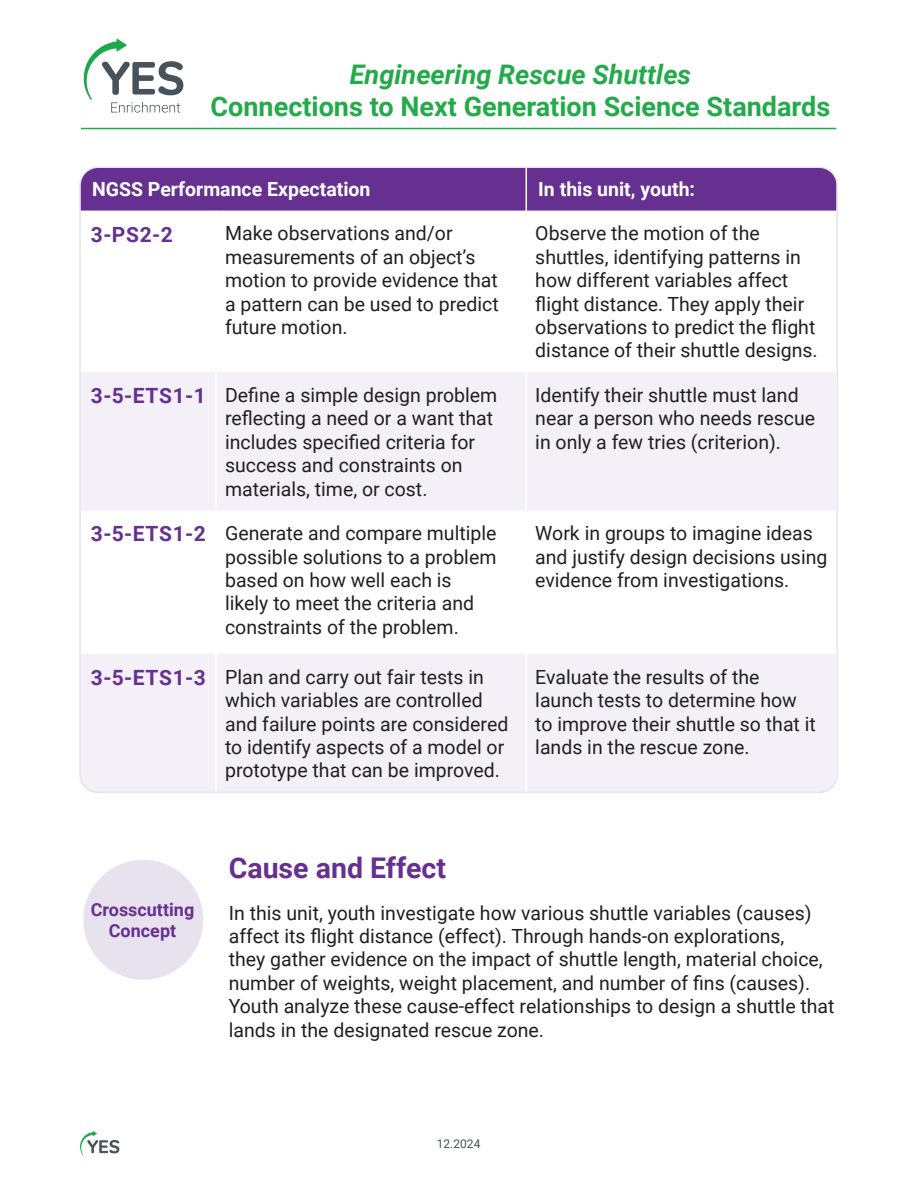
<style>
.page{position:relative;width:918px;height:1188px;background:#fff}
.page>*{position:absolute;margin:0;border:0;box-sizing:border-box;transform-origin:0 0}
.t1{font:700 28.5px "Roboto";color:#663090}
.t2{font:700 27px/32.4px "Roboto";color:#23aa4a;text-align:center}
.t3{font:700 21px "Roboto";color:#663090}
.Body_Text{font:19.5px/23.4px "Roboto";color:#231f20}
.t4{font:700 19.5px "Roboto";color:#fff}
.t5{font:700 18px/21.6px "Roboto";color:#663090;text-align:center}
.t6{font:12px "Roboto";color:#47515b}
.s1{font-style:italic}
.s2{font-weight:700;font-size:21px;color:#663090}
</style>
<div class="page">
<svg style="left:80px;top:1131px;width:39px;height:24px"></svg>
<hr style="left:81px;top:128px;width:755px;height:1px;background:#23aa4a">
<svg style="left:84px;top:39px;width:99px;height:74px"></svg>
<div style="left:82px;top:167px;width:753px;height:44px;background:#663090"></div>
<svg style="left:82px;top:373px;width:753px;height:417px;fill:#f3f1f7"></svg>
<hr style="left:526px;top:167px;width:1px;height:44px;background:#fff">
<hr style="left:215px;top:372px;width:2px;height:139px;background:#fff">
<hr style="left:526px;top:372px;width:1px;height:139px;background:#fff">
<hr style="left:215px;top:511px;width:2px;height:143px;background:#fff">
<hr style="left:526px;top:511px;width:1px;height:143px;background:#fff">
<hr style="left:215px;top:654px;width:2px;height:138px;background:#fff">
<hr style="left:526px;top:654px;width:1px;height:138px;background:#fff">
<div style="left:82px;top:858px;width:123px;height:123px;background:#e8e2ef;border-radius:50%"></div>
<div style="left:80px;top:857px;width:126px;height:126px;border:3px solid #fff;border-radius:50%"></div>
<h2 class="t2" style="left:211px;top:57px;width:621px"><span class="s1">Engineering Rescue Shuttles<br></span>Connections to Next Generation Science Standards</h2>
<p class="t4" style="left:92px;top:176px;width:280px">NGSS Performance Expectation</p>
<p class="t4" style="left:538px;top:176px;width:158px">In this unit, youth:</p>
<p class="t3" style="left:91px;top:219px;width:83px">3-PS2-2</p>
<p class="Body_Text" style="left:225px;top:221px;width:275px">Make observations and/or measurements of an object’s motion to provide evidence that a pattern can be used to predict future motion.</p>
<p class="Body_Text" style="left:535px;top:221px;width:284px">Observe the motion of the shuttles, identifying patterns in how different variables affect flight distance. They apply their observations to predict the flight distance of their shuttle designs.</p>
<p class="Body_Text" style="left:225px;top:383px;width:274px;text-indent:-134px"><span class="s2">3-5-ETS1-1</span> Define a simple design problem reflecting a need or a want that includes specified criteria for success and constraints on materials, time, or cost.</p>
<p class="Body_Text" style="left:535px;top:383px;width:281px">Identify their shuttle must land near a person who needs rescue in only a few tries (criterion).</p>
<p class="Body_Text" style="left:225px;top:521px;width:273px;text-indent:-134px"><span class="s2">3-5-ETS1-2</span> Generate and compare multiple possible solutions to a problem based on how well each is likely to meet the criteria and constraints of the problem.</p>
<p class="Body_Text" style="left:535px;top:521px;width:294px">Work in groups to imagine ideas and justify design decisions using evidence from investigations.</p>
<p class="Body_Text" style="left:225px;top:664px;width:285px;text-indent:-134px"><span class="s2">3-5-ETS1-3</span> Plan and carry out fair tests in which variables are controlled and failure points are considered to identify aspects of a model or prototype that can be improved.</p>
<p class="Body_Text" style="left:535px;top:664px;width:282px">Evaluate the results of the launch tests to determine how to improve their shuttle so that it lands in the rescue zone.</p>
<p class="t5" style="left:91px;top:898px;width:105px">Crosscutting<br>Concept</p>
<h2 class="t1" style="left:229px;top:848px;width:219px">Cause and Effect</h2>
<p class="Body_Text" style="left:229px;top:900px;width:607px">In this unit, youth investigate how various shuttle variables (causes) affect its flight distance (effect). Through hands-on explorations,<br>they gather evidence on the impact of shuttle length, material choice, number of weights, weight placement, and number of fins (causes).<br>Youth analyze these cause-effect relationships to design a shuttle that lands in the designated rescue zone.</p>
<p class="t6" style="left:437px;top:1135px;width:45px">12.2024</p>
</div>
